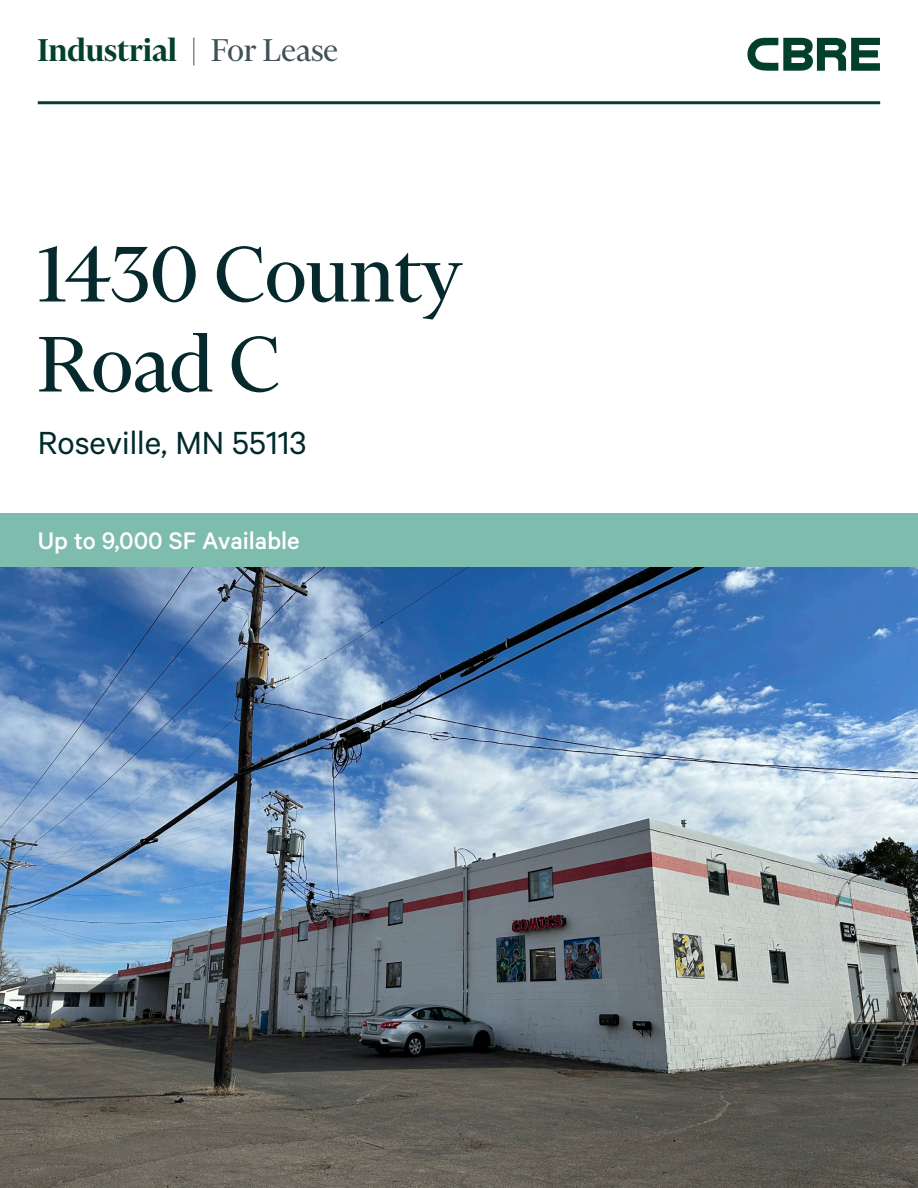
<style>
.page{position:relative;width:918px;height:1188px;background:#fff}
.page>*{position:absolute;margin:0;border:0;box-sizing:border-box;transform-origin:0 0}
.Heading_Large{font:90px/90px "Financier Display";color:#05292c}
.t1{font:600 36px "Financier Display";color:#023f2c}
.Subheading_Large{font:36px "Calibre";color:#012a2d}
.t2{font:500 27px "Calibre";color:#fff}
.s1{font-weight:400;color:#415255}
</style>
<div class="page">
<img style="left:0;top:567px;width:918px;height:621px">
<div style="left:0;top:513px;width:918px;height:54px;background:#7ebcad"></div>
<svg style="left:747px;top:38px;width:133px;height:33px"></svg>
<hr style="left:38px;top:101px;width:842px;height:3px;background:#023f2c">
<p class="t1" style="left:38px;top:26px;width:302px">Industrial <span class="s1">| For Lease</span></p>
<p class="Heading_Large" style="left:38px;top:229px;width:427px">1430 County<br>Road C</p>
<p class="Subheading_Large" style="left:38px;top:422px;width:270px">Roseville, MN 55113</p>
<p class="t2" style="left:38px;top:525px;width:263px">Up to 9,000 SF Available</p>
</div>
